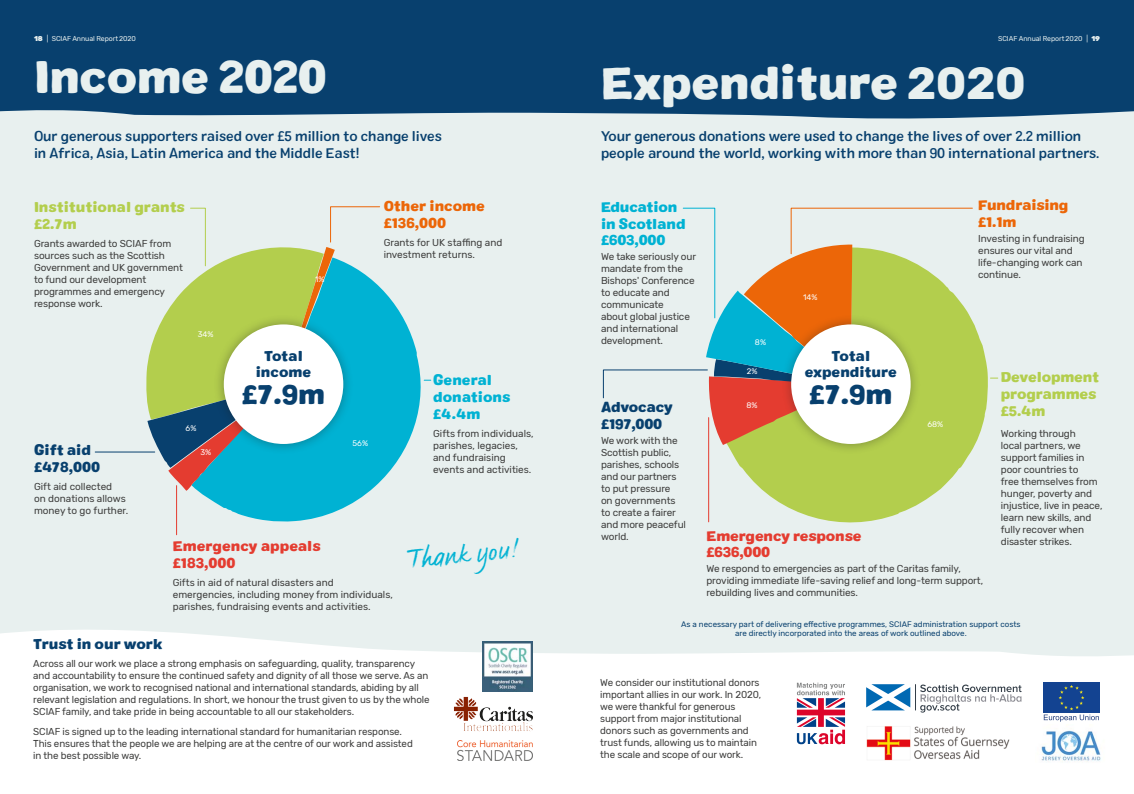
<style>
.page{position:relative;width:1134px;height:794px;background:#e8f0ef}
.page>*{position:absolute;margin:0;border:0;box-sizing:border-box;transform-origin:0 0}
.t1{font:45px "Colby St Blk";letter-spacing:-.01em;color:#e8f0ef}
.t2{font:27px "Colby St Blk";color:#08406e}
.t3{font:26.3px "FS Sammy";color:#00b2d3}
.t4{font:14px/16.8px "Colby St Med";color:#08406e}
.t5{font:14px/16px "Colby St Blk";color:#08406e;text-align:center}
.t6{font:14px/16.8px "Colby St Blk";letter-spacing:-.01em;color:#b3ce4d}
.t7{font:14px/16.8px "Colby St Blk";letter-spacing:-.01em;color:#e43c30}
.t8{font:14px/16.8px "Colby St Blk";letter-spacing:-.01em;color:#00b2d3}
.t9{font:14px/16.8px "Colby St Blk";color:#ec6608}
.t10{font:10px/12px "Rubik";letter-spacing:-.01em;color:#3c3c3b}
.t11{font:8px/9.6px "Rubik";color:#08406e;text-align:center}
.t12{font:8px "Rubik";color:#fff}
.t13{font:7px "Rubik";letter-spacing:-.01em;color:#e8f0ef}
.s1{font-weight:900}
.s2{font-family:"Rubik";font-weight:700}
</style>
<div class="page">
<svg style="left:727px;top:322px;width:261px;height:201px;fill:#b3ce4d"></svg>
<svg style="left:198px;top:287px;width:231px;height:235px;fill:#00b2d3"></svg>
<svg style="left:0;top:630px;width:1134px;height:164px;background:#fbfcfc"></svg>
<div style="left:0;top:0;width:1134px;height:119px;background:#08406e"></div>
<svg style="left:146px;top:206px;width:234px;height:285px"></svg>
<hr style="left:95px;top:452px;width:60px;height:1px;background:#08406e">
<hr style="left:176px;top:485px;width:1px;height:50px;background:#e43c30">
<svg style="left:603px;top:208px;width:370px;height:237px"></svg>
<hr style="left:708px;top:417px;width:1px;height:105px;background:#e43c30">
<div style="left:1043px;top:682px;width:57px;height:30px;background:#134391"></div>
<svg style="left:1044px;top:685px;width:55px;height:36px"></svg>
<div style="left:788px;top:674px;width:66px;height:78px;background:#fff"></div>
<svg style="left:797px;top:682px;width:48px;height:62px"></svg>
<svg style="left:866px;top:684px;width:156px;height:28px;background:#becfdc"></svg>
<img style="left:863px;top:722px;width:148px;height:42px">
<div style="left:781px;top:314px;width:140px;height:140px;background:#1d1d1b;opacity:.35"></div>
<div style="left:791px;top:324px;width:120px;height:120px;background:#fff;border-radius:50%"></div>
<img style="left:482px;top:642px;width:50px;height:50px">
<img style="left:1035px;top:724px;width:71px;height:42px">
<img style="left:454px;top:697px;width:24px;height:24px">
<div style="left:452px;top:736px;width:87px;height:30px;background:#fff"></div>
<img style="left:458px;top:741px;width:75px;height:19px">
<p class="t13" style="left:34px;top:34px;width:104px"><span class="s1">18</span> | SCIAF Annual Report 2020</p>
<p class="t13" style="left:998px;top:34px;width:103px">SCIAF Annual Report 2020 | <span class="s1">19</span></p>
<h1 class="t1" style="left:34px;top:46px;width:294px">Income 2020</h1>
<h1 class="t1" style="left:601px;top:52px;width:426px">Expenditure <span class="s2">2020</span></h1>
<h3 class="t4" style="left:34px;top:127px;width:409px">Our generous supporters raised over £5 million to change lives in Africa, Asia, Latin America and the Middle East!</h3>
<h3 class="t4" style="left:601px;top:127px;width:500px">Your generous donations were used to change the lives of over 2.2 million people around the world, working with more than 90 international partners.</h3>
<h3 class="t6" style="left:34px;top:199px;width:152px">Institutional grants £2.7m</h3>
<p class="t10" style="left:34px;top:237px;width:150px">Grants awarded to SCIAF from sources such as the Scottish<br>Government and UK government to fund our development programmes and emergency response work.</p>
<p class="t12" style="left:198px;top:329px;width:17px">34%</p>
<h3 class="t5" style="left:34px;top:442px;width:67px;line-height:16.8px;text-align:left">Gift aid £478,000</h3>
<p class="t10" style="left:34px;top:481px;width:96px">Gift aid collected<br>on donations allows money to go further.</p>
<p class="t12" style="left:186px;top:424px;width:12px">6%</p>
<p class="t12" style="left:200px;top:448px;width:12px">3%</p>
<p class="t12" style="left:315px;top:274px;width:11px">1%</p>
<h3 class="t5" style="left:256px;top:348px;width:57px">Total income</h3>
<h2 class="t2" style="left:242px;top:376px;width:85px">£7.9m</h2>
<h3 class="t9" style="left:384px;top:198px;width:103px">Other income £136,000</h3>
<p class="t10" style="left:384px;top:236px;width:120px">Grants for UK staffing and investment returns.</p>
<p class="t12" style="left:353px;top:438px;width:17px">56%</p>
<h3 class="t8" style="left:433px;top:372px;width:79px">General donations £4.4m</h3>
<p class="t10" style="left:433px;top:428px;width:102px">Gifts from individuals, parishes, legacies, and fundraising events and activities.</p>
<h3 class="t7" style="left:173px;top:537px;width:150px">Emergency appeals £183,000</h3>
<p class="t10" style="left:173px;top:576px;width:222px">Gifts in aid of natural disasters and emergencies, including money from individuals, parishes, fundraising events and activities.</p>
<h3 class="t3" style="left:404px;top:544px;width:114px;rotate:-6deg">Thank you!</h3>
<h3 class="t5" style="left:33px;top:636px;width:131px">Trust in our work</h3>
<p class="t10" style="left:33px;top:658px;width:398px">Across all our work we place a strong emphasis on safeguarding, quality, transparency and accountability to ensure the continued safety and dignity of all those we serve. As an organisation, we work to recognised national and international standards, abiding by all relevant legislation and regulations. In short, we honour the trust given to us by the whole SCIAF family, and take pride in being accountable to all our stakeholders.</p>
<p class="t10" style="left:33px;top:726px;width:381px">SCIAF is signed up to the leading international standard for humanitarian response.<br>This ensures that the people we are helping are at the centre of our work and assisted in the best possible way.</p>
<h3 class="t8" style="left:601px;top:199px;width:86px">Education in Scotland £603,000</h3>
<p class="t10" style="left:601px;top:251px;width:97px">We take seriously our mandate from the<br>Bishops' Conference to educate and communicate<br>about global justice and international development.</p>
<h3 class="t5" style="left:601px;top:399px;width:73px;line-height:16.8px;text-align:left">Advocacy £197,000</h3>
<p class="t10" style="left:601px;top:434px;width:86px">We work with the<br>Scottish public, parishes, schools and our partners to put pressure<br>on governments to create a fairer and more peaceful world.</p>
<p class="t12" style="left:755px;top:338px;width:13px">8%</p>
<p class="t12" style="left:803px;top:293px;width:16px">14%</p>
<h3 class="t9" style="left:978px;top:197px;width:92px">Fundraising £1.1m</h3>
<p class="t10" style="left:978px;top:233px;width:108px">Investing in fundraising ensures our vital and life-changing work can continue.</p>
<p class="t12" style="left:747px;top:367px;width:12px">2%</p>
<p class="t12" style="left:746px;top:401px;width:13px">8%</p>
<h3 class="t5" style="left:805px;top:348px;width:94px">Total expenditure</h3>
<h2 class="t2" style="left:809px;top:376px;width:85px">£7.9m</h2>
<p class="t12" style="left:927px;top:420px;width:17px">68%</p>
<h3 class="t7" style="left:706px;top:527px;width:157px">Emergency response £636,000</h3>
<p class="t10" style="left:706px;top:563px;width:278px">We respond to emergencies as part of the Caritas family, providing immediate life-saving relief and long-term support, rebuilding lives and communities.</p>
<h3 class="t6" style="left:1001px;top:369px;width:100px">Development programmes £5.4m</h3>
<p class="t10" style="left:1001px;top:428px;width:103px">Working through<br>local partners, we support families in poor countries to<br>free themselves from hunger, poverty and injustice, live in peace, learn new skills, and fully recover when disaster strikes.</p>
<p class="t11" style="left:681px;top:619px;width:341px">As a necessary part of delivering effective programmes, SCIAF administration support costs are directly incorporated into the areas of work outlined above.</p>
<p class="t10" style="left:600px;top:677px;width:162px">We consider our institutional donors important allies in our work. In 2020, we were thankful for generous support from major institutional donors such as governments and trust funds, allowing us to maintain the scale and scope of our work.</p>
</div>
